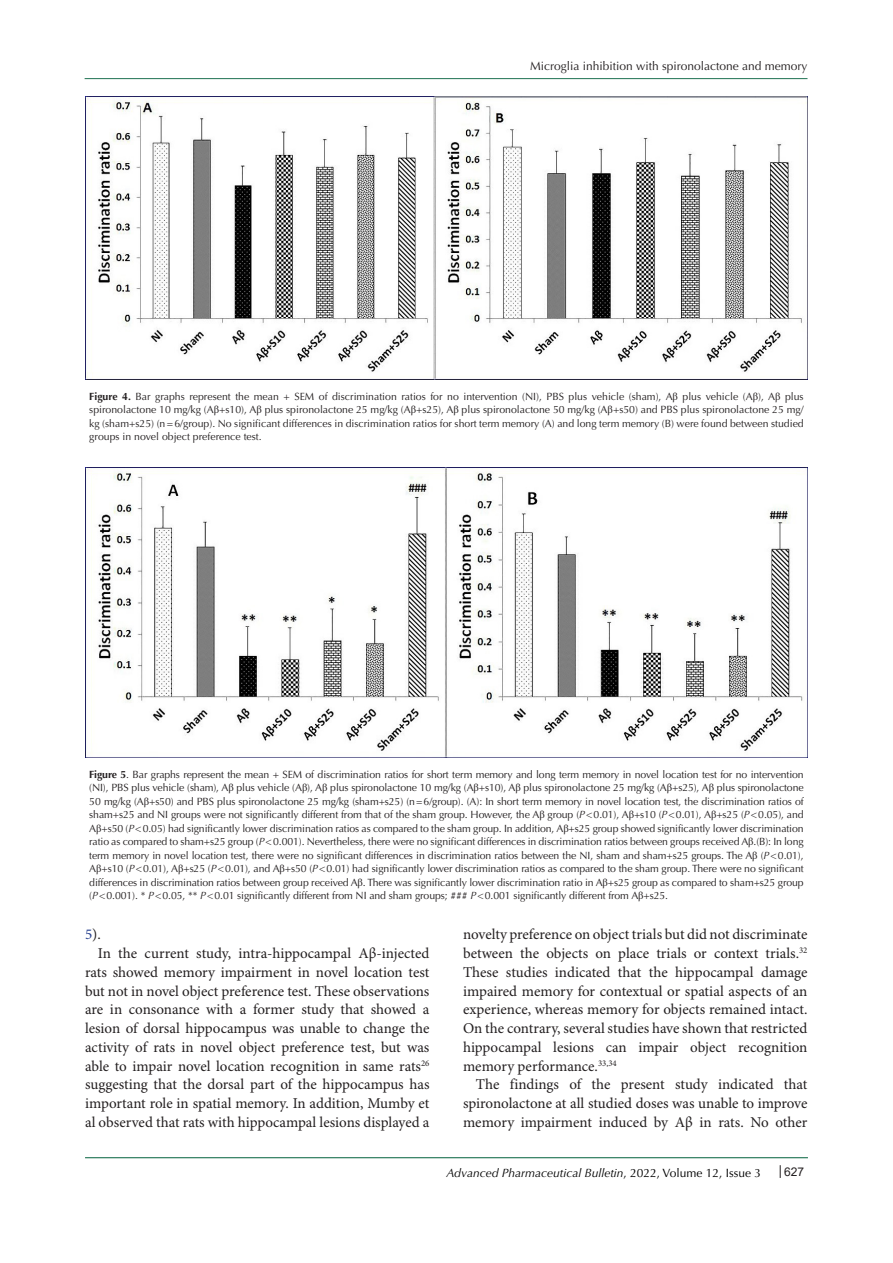
<style>
.page{position:relative;width:893px;height:1263px;background:#fff}
.page>*{position:absolute;margin:0;border:0;box-sizing:border-box;transform-origin:0 0}
.t1{font:15px/18.8px "Minion Pro";color:#231f20;text-align:justify}
.t2{font:italic 12px "Optima LT Std";color:#000}
.t3{font:12px "Optima LT Std";color:#231f20}
.t4{font:12px "Arial";color:#231f20}
.t5{font:10.5px/13.5px "Optima LT Std";letter-spacing:-.01em;color:#231f20;text-align:justify}
.s1{font-weight:700}
.s2{font-family:"Times New Roman"}
.s3{font-style:italic}
.s4{color:#253f8e}
.s5{font-style:normal}
</style>
<div class="page">
<svg style="left:780px;top:1165px;width:1px;height:13px"></svg>
<hr style="left:85px;top:1157px;width:723px;height:1px;background:#1e7252">
<hr style="left:85px;top:78px;width:722px;height:1px;background:#1e7252">
<img style="left:85px;top:97px;width:723px;height:282px">
<img style="left:85px;top:468px;width:723px;height:289px">
<p class="t3" style="left:530px;top:59px;width:279px">Microglia inhibition with spironolactone and memory</p>
<p class="t5" style="left:89px;top:390px;width:716px"><span class="s1">Figure 4.</span> Bar graphs represent the mean + SEM of discrimination ratios for no intervention (NI), PBS plus vehicle (sham), A<span class="s2">β</span> plus vehicle (A<span class="s2">β</span>), A<span class="s2">β</span> plus spironolactone 10 mg/kg (A<span class="s2">β</span>+s10), A<span class="s2">β</span> plus spironolactone 25 mg/kg (A<span class="s2">β</span>+s25), A<span class="s2">β</span> plus spironolactone 50 mg/kg (A<span class="s2">β</span>+s50) and PBS plus spironolactone 25 mg/ kg (sham+s25) (n=6/group). No significant differences in discrimination ratios for short term memory (A) and long term memory (B) were found between studied groups in novel object preference test.</p>
<p class="t5" style="left:89px;top:768px;width:716px"><span class="s1">Figure 5</span>. Bar graphs represent the mean + SEM of discrimination ratios for short term memory and long term memory in novel location test for no intervention (NI), PBS plus vehicle (sham), A<span class="s2">β</span> plus vehicle (A<span class="s2">β</span>), A<span class="s2">β</span> plus spironolactone 10 mg/kg (A<span class="s2">β</span>+s10), A<span class="s2">β</span> plus spironolactone 25 mg/kg (A<span class="s2">β</span>+s25), A<span class="s2">β</span> plus spironolactone 50 mg/kg (A<span class="s2">β</span>+s50) and PBS plus spironolactone 25 mg/kg (sham+s25) (n=6/group). (A): In short term memory in novel location test, the discrimination ratios of sham+s25 and NI groups were not significantly different from that of the sham group. However, the A<span class="s2">β</span> group (<span class="s3">P</span>&lt;0.01), A<span class="s2">β</span>+s10 (<span class="s3">P</span>&lt;0.01), A<span class="s2">β</span>+s25 (<span class="s3">P</span>&lt;0.05), and A<span class="s2">β</span>+s50 (<span class="s3">P</span>&lt;0.05) had significantly lower discrimination ratios as compared to the sham group. In addition, A<span class="s2">β</span>+s25 group showed significantly lower discrimination ratio as compared to sham+s25 group (<span class="s3">P</span>&lt;0.001). Nevertheless, there were no significant differences in discrimination ratios between groups received A<span class="s2">β</span>.(B): In long term memory in novel location test, there were no significant differences in discrimination ratios between the NI, sham and sham+s25 groups. The A<span class="s2">β</span> (<span class="s3">P</span>&lt;0.01), A<span class="s2">β</span>+s10 (<span class="s3">P</span>&lt;0.01), A<span class="s2">β</span>+s25 (<span class="s3">P</span>&lt;0.01), and A<span class="s2">β</span>+s50 (<span class="s3">P</span>&lt;0.01) had significantly lower discrimination ratios as compared to the sham group. There were no significant differences in discrimination ratios between group received A<span class="s2">β</span>. There was significantly lower discrimination ratio in A<span class="s2">β</span>+s25 group as compared to sham+s25 group (<span class="s3">P</span>&lt;0.001). * <span class="s3">P</span>&lt;0.05, ** <span class="s3">P</span>&lt;0.01 significantly different from NI and sham groups; ### <span class="s3">P</span>&lt;0.001 significantly different from A<span class="s2">β</span>+s25.</p>
<p class="t1" style="left:85px;top:926px;width:17px"><span class="s4">5</span>).</p>
<p class="t1" style="left:85px;top:944px;width:346px;text-indent:13px">In the current study, intra-hippocampal Aβ-injected rats showed memory impairment in novel location test but not in novel object preference test. These observations are in consonance with a former study that showed a lesion of dorsal hippocampus was unable to change the activity of rats in novel object preference test, but was able to impair novel location recognition in same rats<sup>26 </sup>suggesting that the dorsal part of the hippocampus has important role in spatial memory. In addition, Mumby et al observed that rats with hippocampal lesions displayed a</p>
<p class="t1" style="left:463px;top:926px;width:346px">novelty preference on object trials but did not discriminate between the objects on place trials or context trials.<sup>32<br></sup>These studies indicated that the hippocampal damage impaired memory for contextual or spatial aspects of an experience, whereas memory for objects remained intact.<br>On the contrary, several studies have shown that restricted hippocampal lesions can impair object recognition memory performance.<sup>33,34</sup></p>
<p class="t1" style="left:463px;top:1076px;width:346px;text-indent:13px">The findings of the present study indicated that spironolactone at all studied doses was unable to improve memory impairment induced by Aβ in rats. No other</p>
<p class="t2" style="left:446px;top:1165px;width:316px">Advanced Pharmaceutical Bulletin<span class="s5">, 2022, Volume 12, Issue 3</span></p>
<p class="t4" style="left:784px;top:1164px;width:22px">627</p>
</div>
